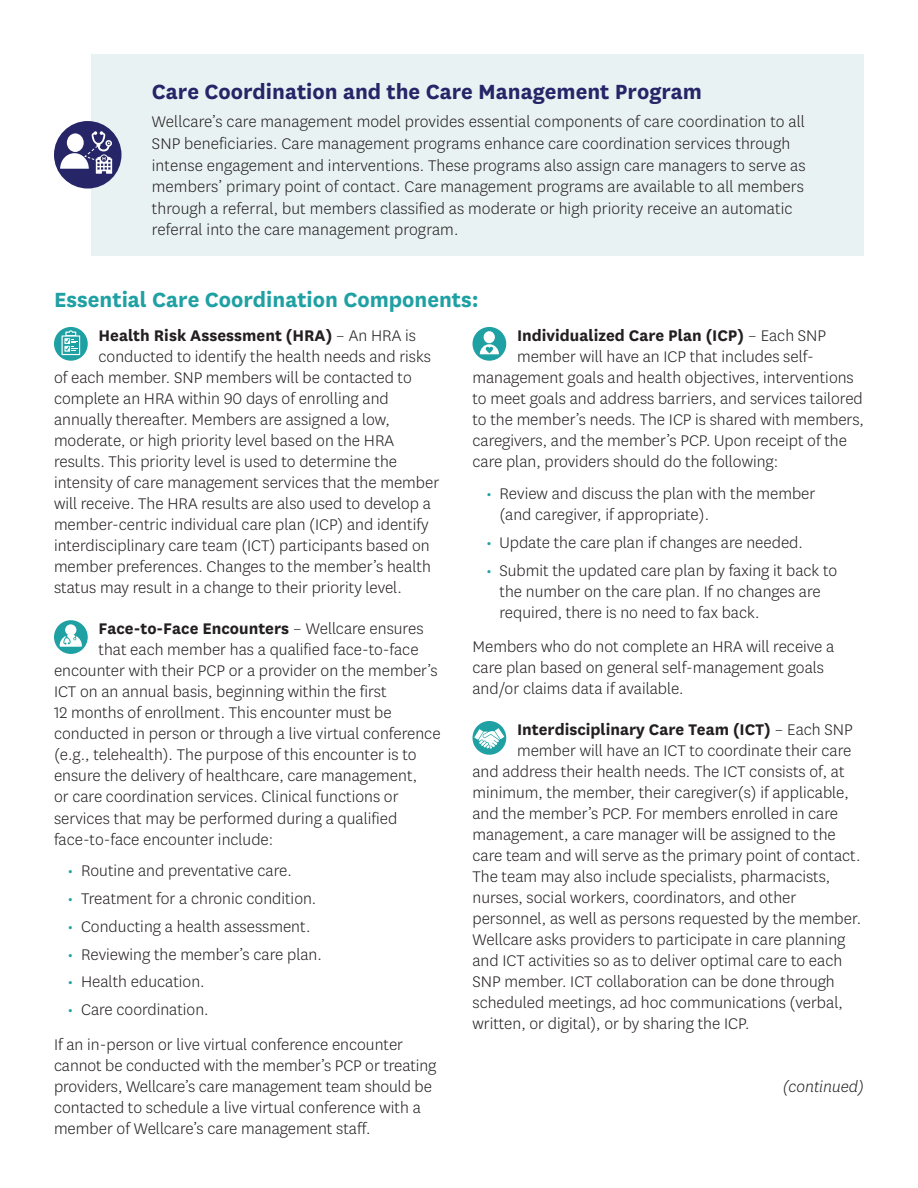
<style>
.page{position:relative;width:918px;height:1188px;background:#fff}
.page>*{position:absolute;margin:0;border:0;box-sizing:border-box;transform-origin:0 0}
.t1{font:700 24px "Centene Sans";color:#252568}
.t2{font:700 24px "Centene Sans";color:#1fa0a3}
.t3{font:300 18px/21px "Centene Sans";color:#231f20}
.t4{font:700 18px "Centene Sans";color:#231f20}
.t5{font:italic 300 18px "Centene Sans";color:#231f20}
.s1{font-weight:300}
.s2{font-weight:400;color:#1fa0a3}
</style>
<div class="page">
<div style="left:91px;top:54px;width:773px;height:202px;background:#e9f2f3"></div>
<svg style="left:54px;top:327px;width:34px;height:34px"></svg>
<svg style="left:62px;top:330px;width:18px;height:25px"></svg>
<div style="left:54px;top:620px;width:34px;height:34px;background:#1fa0a3;border-radius:50%"></div>
<svg style="left:60px;top:624px;width:22px;height:23px"></svg>
<div style="left:472px;top:327px;width:34px;height:34px;background:#1fa0a3;border-radius:50%"></div>
<svg style="left:480px;top:344px;width:19px;height:10px"></svg>
<div style="left:484px;top:331px;width:11px;height:12px;background:#fff;border-radius:50%"></div>
<div style="left:472px;top:721px;width:34px;height:34px;background:#1fa0a3;border-radius:50%"></div>
<svg style="left:474px;top:728px;width:30px;height:21px"></svg>
<div style="left:54px;top:121px;width:68px;height:68px;background:#252568;border-radius:50%"></div>
<svg style="left:60px;top:131px;width:52px;height:43px"></svg>
<h1 class="t1" style="left:152px;top:75px;width:552px">Care Coordination and the Care Management Program</h1>
<p class="t3" style="left:152px;top:110px;width:655px;line-height:21.6px">Wellcare’s care management model provides essential components of care coordination to all SNP beneficiaries. Care management programs enhance care coordination services through intense engagement and interventions. These programs also assign care managers to serve as members’ primary point of contact. Care management programs are available to all members through a referral, but members classified as moderate or high priority receive an automatic referral into the care management program.</p>
<h1 class="t2" style="left:54px;top:282px;width:426px">Essential Care Coordination Components:</h1>
<p class="t4" style="left:99px;top:323px;width:319px">Health Risk Assessment (HRA) <span class="s1">– An HRA is</span></p>
<p class="t3" style="left:99px;top:346px;width:334px">conducted to identify the health needs and risks</p>
<p class="t3" style="left:54px;top:367px;width:359px">of each member. SNP members will be contacted to</p>
<p class="t3" style="left:54px;top:388px;width:336px">complete an HRA within 90 days of enrolling and</p>
<p class="t3" style="left:54px;top:409px;width:337px">annually thereafter. Members are assigned a low,</p>
<p class="t3" style="left:54px;top:430px;width:342px">moderate, or high priority level based on the HRA</p>
<p class="t3" style="left:54px;top:451px;width:345px">results. This priority level is used to determine the</p>
<p class="t3" style="left:54px;top:472px;width:387px">intensity of care management services that the member</p>
<p class="t3" style="left:54px;top:493px;width:378px">will receive. The HRA results are also used to develop a</p>
<p class="t3" style="left:54px;top:514px;width:376px">member-centric individual care plan (ICP) and identify</p>
<p class="t3" style="left:54px;top:535px;width:377px">interdisciplinary care team (ICT) participants based on</p>
<p class="t3" style="left:54px;top:556px;width:378px">member preferences. Changes to the member’s health</p>
<p class="t3" style="left:54px;top:577px;width:350px">status may result in a change to their priority level.</p>
<p class="t4" style="left:99px;top:616px;width:326px">Face-to-Face Encounters <span class="s1">– Wellcare ensures</span></p>
<p class="t3" style="left:99px;top:639px;width:322px">that each member has a qualified face-to-face</p>
<p class="t3" style="left:54px;top:660px;width:385px">encounter with their PCP or a provider on the member’s</p>
<p class="t3" style="left:54px;top:681px;width:334px">ICT on an annual basis, beginning within the first</p>
<p class="t3" style="left:54px;top:702px;width:339px">12 months of enrollment. This encounter must be</p>
<p class="t3" style="left:54px;top:723px;width:388px">conducted in person or through a live virtual conference</p>
<p class="t3" style="left:54px;top:744px;width:364px">(e.g., telehealth). The purpose of this encounter is to</p>
<p class="t3" style="left:54px;top:765px;width:365px">ensure the delivery of healthcare, care management,</p>
<p class="t3" style="left:54px;top:786px;width:346px">or care coordination services. Clinical functions or</p>
<p class="t3" style="left:54px;top:807px;width:345px">services that may be performed during a qualified</p>
<p class="t3" style="left:54px;top:828px;width:221px">face-to-face encounter include:</p>
<p class="t3" style="left:68px;top:860px;width:226px"><span class="s2">•</span> Routine and preventative care.</p>
<p class="t3" style="left:68px;top:888px;width:250px"><span class="s2">•</span> Treatment for a chronic condition.</p>
<p class="t3" style="left:68px;top:915px;width:244px"><span class="s2">•</span> Conducting a health assessment.</p>
<p class="t3" style="left:68px;top:943px;width:256px"><span class="s2">•</span> Reviewing the member’s care plan.</p>
<p class="t3" style="left:68px;top:971px;width:139px"><span class="s2">•</span> Health education.</p>
<p class="t3" style="left:54px;top:992px;width:351px;line-height:34.5px;text-indent:14px"><span class="s2">•</span> Care coordination.<br>If an in-person or live virtual conference encounter</p>
<p class="t3" style="left:54px;top:1054px;width:384px">cannot be conducted with the member’s PCP or treating providers, Wellcare’s care management team should be contacted to schedule a live virtual conference with a member of Wellcare’s care management staff.</p>
<p class="t4" style="left:517px;top:323px;width:311px">Individualized Care Plan (ICP) <span class="s1">– Each SNP</span></p>
<p class="t3" style="left:517px;top:346px;width:298px">member will have an ICP that includes self-</p>
<p class="t3" style="left:472px;top:367px;width:383px">management goals and health objectives, interventions</p>
<p class="t3" style="left:472px;top:388px;width:392px">to meet goals and address barriers, and services tailored</p>
<p class="t3" style="left:472px;top:409px;width:393px">to the member’s needs. The ICP is shared with members,</p>
<p class="t3" style="left:472px;top:430px;width:376px">caregivers, and the member’s PCP. Upon receipt of the</p>
<p class="t3" style="left:472px;top:451px;width:307px">care plan, providers should do the following:</p>
<p class="t3" style="left:500px;top:483px;width:317px;text-indent:-14px"><span class="s2">•</span> Review and discuss the plan with the member (and caregiver, if appropriate).</p>
<p class="t3" style="left:486px;top:531px;width:318px"><span class="s2">•</span> Update the care plan if changes are needed.</p>
<p class="t3" style="left:500px;top:559px;width:339px;text-indent:-14px"><span class="s2">•</span> Submit the updated care plan by faxing it back to the number on the care plan. If no changes are required, there is no need to fax back.</p>
<p class="t3" style="left:472px;top:636px;width:363px">Members who do not complete an HRA will receive a care plan based on general self-management goals and/or claims data if available.</p>
<p class="t4" style="left:517px;top:717px;width:337px">Interdisciplinary Care Team (ICT) <span class="s1">– Each SNP</span></p>
<p class="t3" style="left:517px;top:740px;width:336px">member will have an ICT to coordinate their care</p>
<p class="t3" style="left:472px;top:761px;width:374px">and address their health needs. The ICT consists of, at</p>
<p class="t3" style="left:472px;top:782px;width:378px">minimum, the member, their caregiver(s) if applicable,</p>
<p class="t3" style="left:472px;top:803px;width:367px">and the member’s PCP. For members enrolled in care</p>
<p class="t3" style="left:472px;top:824px;width:365px">management, a care manager will be assigned to the</p>
<p class="t3" style="left:472px;top:845px;width:390px">care team and will serve as the primary point of contact.</p>
<p class="t3" style="left:472px;top:866px;width:359px">The team may also include specialists, pharmacists,</p>
<p class="t3" style="left:472px;top:887px;width:325px">nurses, social workers, coordinators, and other</p>
<p class="t3" style="left:472px;top:908px;width:390px">personnel, as well as persons requested by the member.</p>
<p class="t3" style="left:472px;top:929px;width:374px">Wellcare asks providers to participate in care planning</p>
<p class="t3" style="left:472px;top:950px;width:371px">and ICT activities so as to deliver optimal care to each</p>
<p class="t3" style="left:472px;top:971px;width:364px">SNP member. ICT collaboration can be done through</p>
<p class="t3" style="left:472px;top:992px;width:372px">scheduled meetings, ad hoc communications (verbal,</p>
<p class="t3" style="left:472px;top:1013px;width:279px">written, or digital), or by sharing the ICP.</p>
<p class="t5" style="left:783px;top:1076px;width:83px">(continued)</p>
</div>
